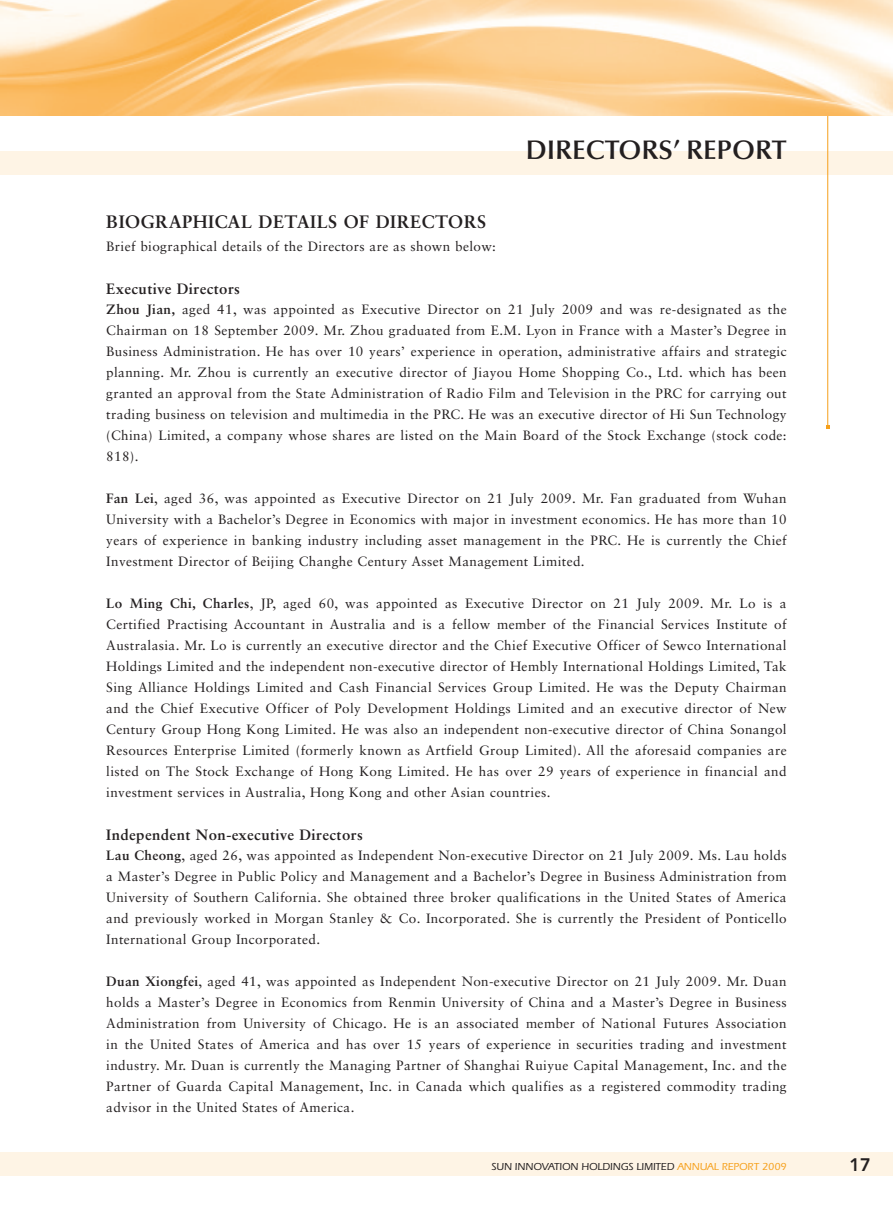
<style>
.page{position:relative;width:893px;height:1212px;background:#fff}
.page>*{position:absolute;margin:0;border:0;box-sizing:border-box;transform-origin:0 0}
.t1{font:600 27px "Optima LT Std";color:#231f20}
.t2{font:700 18px "Sabon LT Std";letter-spacing:.03em;color:#231f20}
.t3{font:800 18px "Avenir LT Std";color:#231f20}
.t4{font:700 15px "Sabon LT Std";letter-spacing:.03em;color:#231f20}
.t5{font:13.5px/21px "Sabon LT Std";letter-spacing:.03em;color:#231f20;text-align:justify}
.t6{font:500 10.5px "ITC Eras Std";color:#231f20}
.s1{font-weight:700}
.s2{color:#f6a01b}
</style>
<div class="page">
<div style="left:0;top:151px;width:893px;height:23px;background:#fef4e5"></div>
<hr style="left:827px;top:0;width:1px;height:427px;background:#f6a01b">
<img style="left:0;top:0;width:893px;height:116px">
<div style="left:0;top:1152px;width:893px;height:24px;background:#fef4e5"></div>
<h1 class="t1" style="left:526px;top:133px;width:262px">DIRECTORS’ REPORT</h1>
<h2 class="t2" style="left:106px;top:211px;width:381px">BIOGRAPHICAL DETAILS OF DIRECTORS</h2>
<p class="t5" style="left:106px;top:236px;width:391px">Brief biographical details of the Directors are as shown below:</p>
<p class="t4" style="left:106px;top:280px;width:135px">Executive Directors</p>
<p class="t5" style="left:106px;top:299px;width:682px"><span class="s1">Zhou Jian,</span> aged 41, was appointed as Executive Director on 21 July 2009 and was re-designated as the Chairman on 18 September 2009. Mr. Zhou graduated from E.M. Lyon in France with a Master’s Degree in Business Administration. He has over 10 years’ experience in operation, administrative affairs and strategic planning. Mr. Zhou is currently an executive director of Jiayou Home Shopping Co., Ltd. which has been granted an approval from the State Administration of Radio Film and Television in the PRC for carrying out trading business on television and multimedia in the PRC. He was an executive director of Hi Sun Technology (China) Limited, a company whose shares are listed on the Main Board of the Stock Exchange (stock code:<br>818).</p>
<p class="t5" style="left:106px;top:488px;width:682px"><span class="s1">Fan Lei</span>, aged 36, was appointed as Executive Director on 21 July 2009. Mr. Fan graduated from Wuhan University with a Bachelor’s Degree in Economics with major in investment economics. He has more than 10 years of experience in banking industry including asset management in the PRC. He is currently the Chief Investment Director of Beijing Changhe Century Asset Management Limited.</p>
<p class="t5" style="left:106px;top:593px;width:682px"><span class="s1">Lo Ming Chi, Charles</span>, JP, aged 60, was appointed as Executive Director on 21 July 2009. Mr. Lo is a Certified Practising Accountant in Australia and is a fellow member of the Financial Services Institute of Australasia. Mr. Lo is currently an executive director and the Chief Executive Officer of Sewco International Holdings Limited and the independent non-executive director of Hembly International Holdings Limited, Tak Sing Alliance Holdings Limited and Cash Financial Services Group Limited. He was the Deputy Chairman and the Chief Executive Officer of Poly Development Holdings Limited and an executive director of New Century Group Hong Kong Limited. He was also an independent non-executive director of China Sonangol Resources Enterprise Limited (formerly known as Artfield Group Limited). All the aforesaid companies are listed on The Stock Exchange of Hong Kong Limited. He has over 29 years of experience in financial and investment services in Australia, Hong Kong and other Asian countries.</p>
<p class="t4" style="left:106px;top:826px;width:258px">Independent Non-executive Directors</p>
<p class="t5" style="left:106px;top:845px;width:682px"><span class="s1">Lau Cheong</span>, aged 26, was appointed as Independent Non-executive Director on 21 July 2009. Ms. Lau holds a Master’s Degree in Public Policy and Management and a Bachelor’s Degree in Business Administration from University of Southern California. She obtained three broker qualifications in the United States of America and previously worked in Morgan Stanley &amp; Co. Incorporated. She is currently the President of Ponticello International Group Incorporated.</p>
<p class="t5" style="left:106px;top:971px;width:682px"><span class="s1">Duan Xiongfei</span>, aged 41, was appointed as Independent Non-executive Director on 21 July 2009. Mr. Duan holds a Master’s Degree in Economics from Renmin University of China and a Master’s Degree in Business Administration from University of Chicago. He is an associated member of National Futures Association in the United States of America and has over 15 years of experience in securities trading and investment industry. Mr. Duan is currently the Managing Partner of Shanghai Ruiyue Capital Management, Inc. and the Partner of Guarda Capital Management, Inc. in Canada which qualifies as a registered commodity trading advisor in the United States of America.</p>
<p class="t6" style="left:491px;top:1160px;width:297px">SUN INNOVATION HOLDINGS LIMITED <span class="s2">ANNUAL REPORT 2009</span></p>
<h2 class="t3" style="left:849px;top:1154px;width:23px">17</h2>
</div>
